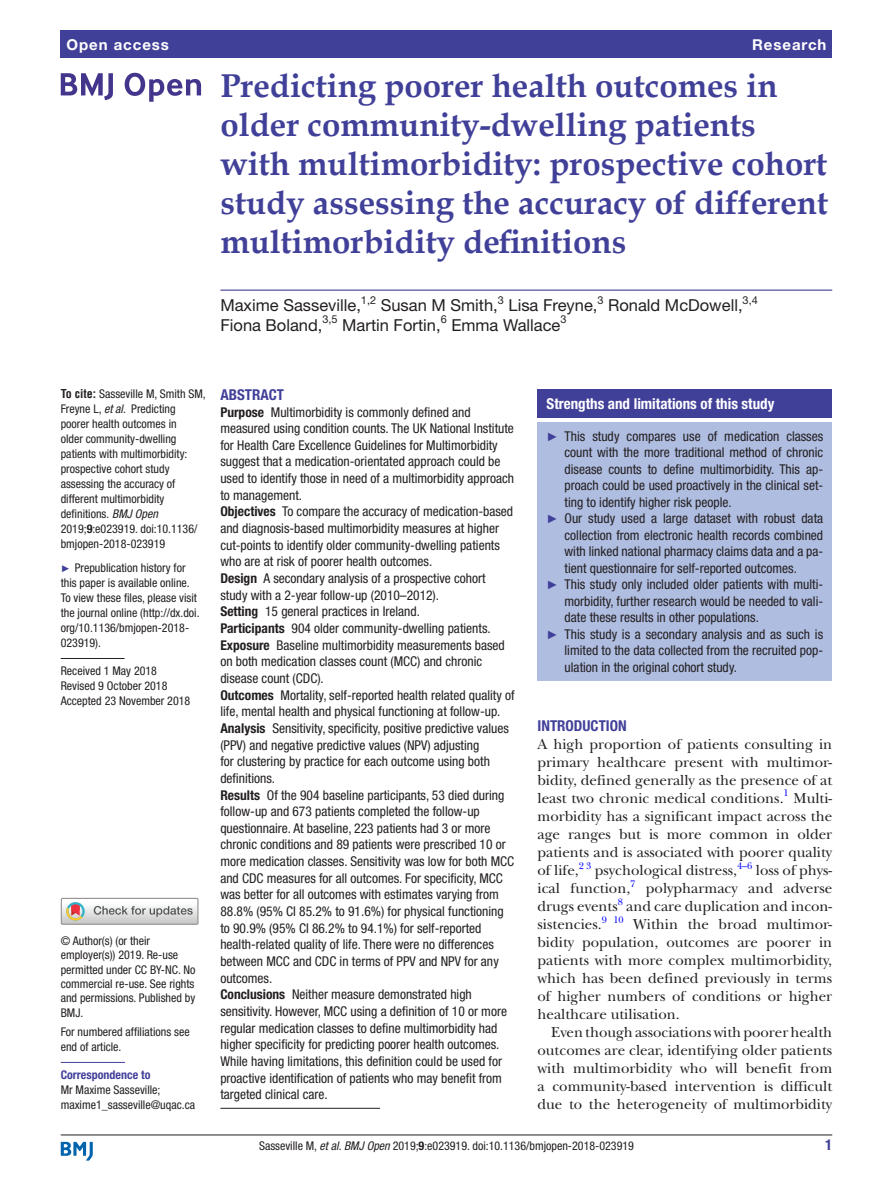
<style>
.page{position:relative;width:893px;height:1191px;background:#fff}
.page>*{position:absolute;margin:0;border:0;box-sizing:border-box;transform-origin:0 0}
.t1{font:700 33px/39px "Book Antiqua";color:#414099}
.t2{font:16.5px "Helvetica Neue LT Std";color:#231f20}
.t3{font:15px/18px "New Baskerville";color:#231f20;text-align:justify}
.t4{font:700 condensed 15px "Helvetica Neue LT Std";color:#fff}
.t5{font:700 condensed 15px "Helvetica Neue LT Std";color:#414099}
.t6{font:700 15px "Helvetica Neue LT Std";letter-spacing:.065em;color:#fff}
.t7{font:condensed 13.5px/16.6px "Helvetica Neue LT Std";color:#231f20}
.t8{font:condensed 12px/15px "Helvetica Neue LT Std";color:#231f20}
.t9{font:700 condensed 12px "Helvetica Neue LT Std";color:#414099}
.t10{font:10.95px "Helvetica Neue LT Std";color:#231f20}
.t11{font:9.9px "New Baskerville";color:#00f}
.s1{font-family:"Helvetica LT Std";font-weight:700}
.s2{font-style:italic}
.s3{font-weight:700}
.s4{font-family:"Arial";font-stretch:normal;font-size:9.75px;color:#414099}
.s5{font-family:"Arial";font-stretch:normal;font-size:12px;color:#414099}
</style>
<div class="page">
<hr style="left:61px;top:1134px;width:771px;height:1px;background:#231f20">
<svg style="left:61px;top:1141px;width:32px;height:19px"></svg>
<div style="left:61px;top:31px;width:771px;height:27px;background:#414099"></div>
<hr style="left:220px;top:289px;width:612px;height:2px;background:#414099">
<hr style="left:61px;top:658px;width:64px;height:1px;background:#231f20">
<hr style="left:61px;top:1062px;width:64px;height:1px;background:#414099">
<svg style="left:61px;top:73px;width:52px;height:27px"></svg>
<svg style="left:125px;top:73px;width:76px;height:29px"></svg>
<div style="left:61px;top:897px;width:138px;height:27px;border:1px solid #969090"></div>
<svg style="left:61px;top:898px;width:137px;height:26px"></svg>
<hr style="left:220px;top:1108px;width:160px;height:1px;background:#231f20">
<div style="left:538px;top:389px;width:294px;height:29px;background:#414099"></div>
<div style="left:538px;top:422px;width:294px;height:258px;background:#afbde1"></div>
<p class="t6" style="left:66px;top:35px;width:104px">Open access</p>
<p class="t6" style="left:752px;top:35px;width:76px">Research</p>
<h1 class="t1" style="left:220px;top:66px;width:609px">Predicting poorer health outcomes in older community-dwelling patients with multimorbidity: prospective cohort study assessing the accuracy of different multimorbidity definitions</h1>
<p class="t2" style="left:220px;top:296px;width:142px">Maxime Sasseville,</p>
<p class="t10" style="left:361px;top:293px;width:17px">1,2</p>
<p class="t2" style="left:381px;top:296px;width:119px">Susan M Smith,</p>
<p class="t10" style="left:498px;top:293px;width:8px">3</p>
<p class="t2" style="left:508px;top:296px;width:90px">Lisa Freyne,</p>
<p class="t10" style="left:597px;top:293px;width:8px">3</p>
<p class="t2" style="left:608px;top:296px;width:136px">Ronald McDowell,</p>
<p class="t10" style="left:743px;top:293px;width:17px">3,4</p>
<p class="t2" style="left:220px;top:315px;width:104px">Fiona Boland,</p>
<p class="t10" style="left:322px;top:313px;width:17px">3,5</p>
<p class="t2" style="left:342px;top:315px;width:100px">Martin Fortin,</p>
<p class="t10" style="left:441px;top:313px;width:8px">6</p>
<p class="t2" style="left:451px;top:315px;width:111px">Emma Wallace</p>
<p class="t10" style="left:560px;top:313px;width:8px">3</p>
<p class="t8" style="left:61px;top:386px;width:147px"><span class="s1">To cite:</span> Sasseville M, Smith SM,<br>Freyne L, <span class="s2">et al</span>. Predicting poorer health outcomes in<br>older community-dwelling patients with multimorbidity: prospective cohort study assessing the accuracy of different multimorbidity definitions. <span class="s2">BMJ Open<br></span>2019;<span class="s3">9</span>:e023919. doi:10.1136/ bmjopen-2018-023919</p>
<p class="t8" style="left:61px;top:560px;width:140px"><span class="s4">►</span> Prepublication history for this paper is available online.<br>To view these files, please visit the journal online (http://dx.doi. org/10.1136/bmjopen-2018-<br>023919).</p>
<p class="t8" style="left:61px;top:663px;width:131px">Received 1 May 2018<br>Revised 9 October 2018<br>Accepted 23 November 2018</p>
<p class="t8" style="left:61px;top:933px;width:136px;line-height:14.4px">© Author(s) (or their employer(s)) 2019. Re-use permitted under CC BY-NC. No commercial re-use. See rights and permissions. Published by<br>BMJ.</p>
<p class="t8" style="left:61px;top:1024px;width:130px">For numbered affiliations see end of article.</p>
<p class="t9" style="left:61px;top:1067px;width:91px">Correspondence to</p>
<p class="t8" style="left:61px;top:1082px;width:136px">Mr Maxime Sasseville; maxime1_sasseville@uqac.ca</p>
<p class="t5" style="left:220px;top:385px;width:65px">Abstract</p>
<p class="t7" style="left:220px;top:403px;width:296px"><span class="s3">Purpose</span> Multimorbidity is commonly defined and measured using condition counts. The UK National Institute for Health Care Excellence Guidelines for Multimorbidity suggest that a medication-orientated approach could be used to identify those in need of a multimorbidity approach to management.<br><span class="s3">Objectives</span> To compare the accuracy of medication-based and diagnosis-based multimorbidity measures at higher cut-points to identify older community-dwelling patients who are at risk of poorer health outcomes.<br><span class="s3">Design</span> A secondary analysis of a prospective cohort study with a 2-year follow-up (2010–2012).<br><span class="s3">Setting</span> 15 general practices in Ireland.<br><span class="s3">Participants</span> 904 older community-dwelling patients.<br><span class="s3">Exposure</span> Baseline multimorbidity measurements based on both medication classes count (MCC) and chronic disease count (CDC).<br><span class="s3">Outcomes</span> Mortality, self-reported health related quality of life, mental health and physical functioning at follow-up.<br><span class="s3">Analysis</span> Sensitivity, specificity, positive predictive values (PPV) and negative predictive values (NPV) adjusting<br>for clustering by practice for each outcome using both definitions.<br><span class="s3">Results</span> Of the 904 baseline participants, 53 died during follow-up and 673 patients completed the follow-up questionnaire. At baseline, 223 patients had 3 or more chronic conditions and 89 patients were prescribed 10 or more medication classes. Sensitivity was low for both MCC and CDC measures for all outcomes. For specificity, MCC was better for all outcomes with estimates varying from 88.8% (95% CI 85.2% to 91.6%) for physical functioning to 90.9% (95% CI 86.2% to 94.1%) for self-reported health-related quality of life. There were no differences between MCC and CDC in terms of PPV and NPV for any outcomes.<br><span class="s3">Conclusions</span> Neither measure demonstrated high sensitivity. However, MCC using a definition of 10 or more regular medication classes to define multimorbidity had higher specificity for predicting poorer health outcomes.<br>While having limitations, this definition could be used for proactive identification of patients who may benefit from targeted clinical care.</p>
<p class="t4" style="left:547px;top:394px;width:229px">Strengths and limitations of this study</p>
<p class="t7" style="left:547px;top:427px;width:278px"><span class="s5">►</span> This study compares use of medication classes</p>
<p class="t7" style="left:565px;top:444px;width:260px">count with the more traditional method of chronic</p>
<p class="t7" style="left:565px;top:460px;width:260px">disease counts to define multimorbidity. This ap-</p>
<p class="t7" style="left:565px;top:477px;width:260px">proach could be used proactively in the clinical set-</p>
<p class="t7" style="left:565px;top:493px;width:169px">ting to identify higher risk people.</p>
<p class="t7" style="left:547px;top:510px;width:278px"><span class="s5">►</span> Our study used a large dataset with robust data</p>
<p class="t7" style="left:565px;top:526px;width:260px">collection from electronic health records combined</p>
<p class="t7" style="left:565px;top:543px;width:260px">with linked national pharmacy claims data and a pa-</p>
<p class="t7" style="left:565px;top:559px;width:234px">tient questionnaire for self-reported outcomes.</p>
<p class="t7" style="left:547px;top:576px;width:278px"><span class="s5">►</span> This study only included older patients with multi-</p>
<p class="t7" style="left:565px;top:592px;width:260px">morbidity, further research would be needed to vali-</p>
<p class="t7" style="left:565px;top:609px;width:196px">date these results in other populations.</p>
<p class="t7" style="left:547px;top:625px;width:278px"><span class="s5">►</span> This study is a secondary analysis and as such is</p>
<p class="t7" style="left:565px;top:642px;width:260px">limited to the data collected from the recruited pop-</p>
<p class="t7" style="left:565px;top:658px;width:174px">ulation in the original cohort study.</p>
<p class="t5" style="left:538px;top:717px;width:91px">Introduction</p>
<p class="t3" style="left:538px;top:735px;width:296px">A high proportion of patients consulting in primary healthcare present with multimor&shy;bidity, defined generally as the presence of at least two chronic medical conditions.</p>
<p class="t11" style="left:783px;top:787px;width:7px">1</p>
<p class="t3" style="left:538px;top:789px;width:296px;text-indent:256px">Multi&shy;morbidity has a significant impact across the age ranges but is more common in older patients and is associated with poorer quality of life,</p>
<p class="t11" style="left:579px;top:859px;width:14px">2 3</p>
<p class="t3" style="left:595px;top:861px;width:144px">psychological distress,</p>
<p class="t11" style="left:737px;top:859px;width:17px">4–6</p>
<p class="t3" style="left:756px;top:861px;width:78px">loss of phys-</p>
<p class="t3" style="left:538px;top:879px;width:94px">ical function,</p>
<p class="t11" style="left:630px;top:877px;width:7px">7</p>
<p class="t3" style="left:646px;top:879px;width:188px">polypharmacy and adverse</p>
<p class="t3" style="left:538px;top:897px;width:82px">drugs events</p>
<p class="t11" style="left:618px;top:895px;width:7px">8</p>
<p class="t3" style="left:626px;top:897px;width:208px">and care duplication and incon-</p>
<p class="t3" style="left:538px;top:915px;width:66px">sistencies.</p>
<p class="t11" style="left:602px;top:913px;width:23px">9 10</p>
<p class="t3" style="left:538px;top:915px;width:296px;text-indent:96px">Within the broad multimor&shy;bidity population, outcomes are poorer in patients with more complex multimorbidity, which has been defined previously in terms of higher numbers of conditions or higher healthcare utilisation.</p>
<p class="t3" style="left:538px;top:1023px;width:296px;text-indent:14px">Even though associations with poorer health outcomes are clear, identifying older patients with multimorbidity who will benefit from a community-based intervention is difficult due to the heterogeneity of multimorbidity</p>
<p class="t8" style="left:259px;top:1137px;width:376px">Sasseville M, <span class="s2">et al</span>. <span class="s2">BMJ Open</span> 2019;<span class="s3">9</span>:e023919. doi:10.1136/bmjopen-2018-023919</p>
<p class="t5" style="left:825px;top:1135px;width:9px">1</p>
</div>
